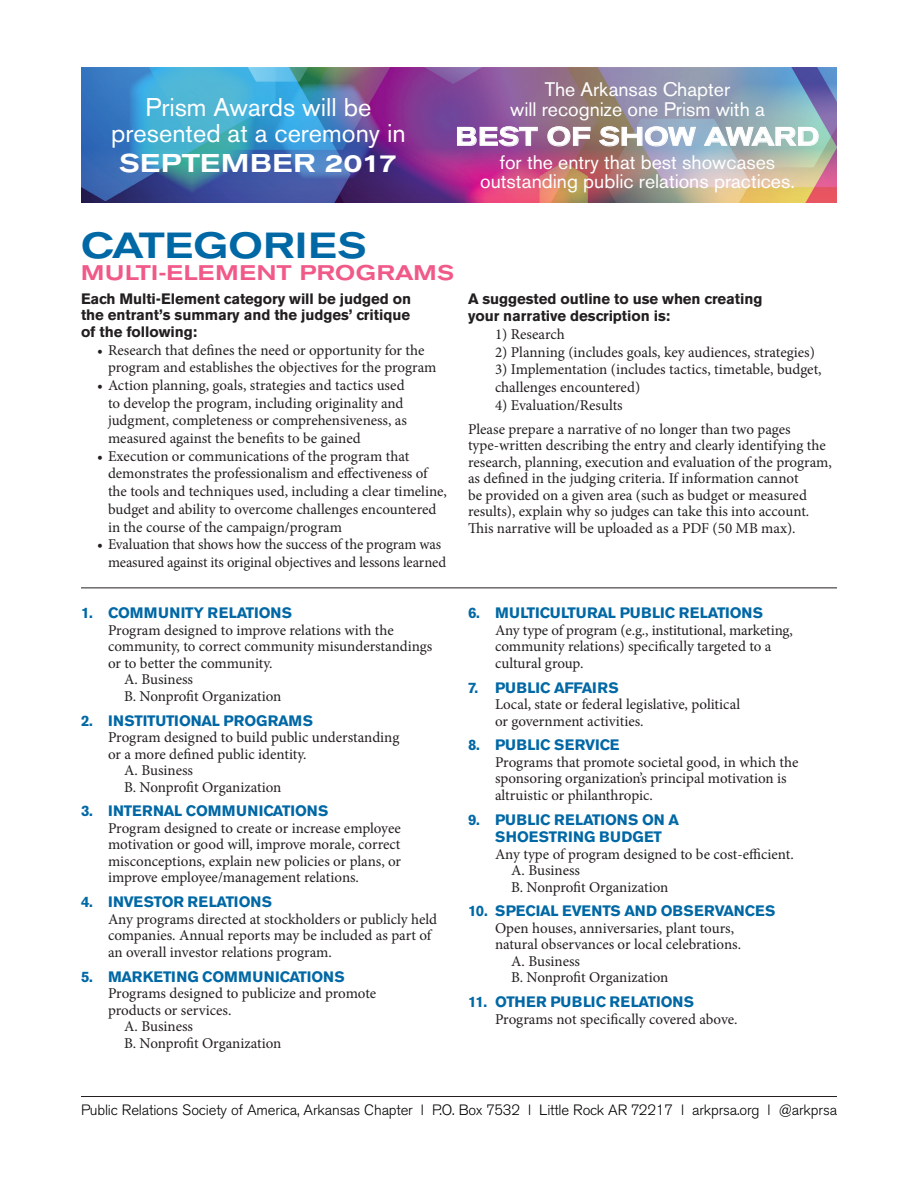
<style>
.page{position:relative;width:918px;height:1188px;background:#fff}
.page>*{position:absolute;margin:0;border:0;box-sizing:border-box;transform-origin:0 0}
.t1{font:500 expanded 36px "Akzidenz Grotesk BE";letter-spacing:.01em;color:#0068a5}
.t2{font:25.5px/25.5px "Akzidenz Grotesk BE";color:#fff;text-align:center}
.t3{font:500 expanded 25.5px "Akzidenz Grotesk BE";letter-spacing:.01em;color:#fff}
.t4{font:500 expanded 21px "Akzidenz Grotesk BE";letter-spacing:.02em;color:#f05988}
.t5{font:19.5px/19.5px "Akzidenz Grotesk BE";color:#fff;text-align:center}
.t6{font:15px/16.5px "Minion Pro";letter-spacing:-.005em;color:#231f20}
.t7{font:700 15px "Akzidenz Grotesk BE";letter-spacing:-.015em;color:#0068a5}
.t8{font:700 15px/16.5px "Akzidenz Grotesk BE";letter-spacing:-.005em;color:#231f20;text-align:justify}
.t9{font:700 15px/17.2px "Akzidenz Grotesk BE";letter-spacing:.005em;color:#0068a5}
.t10{font:300 14.85px "Akzidenz Grotesk BE";letter-spacing:-.01em;color:#000}
</style>
<div class="page">
<img style="left:81px;top:68px;width:756px;height:134px">
<svg style="left:457px;top:126px;width:81px;height:21px;background:#a576b0"></svg>
<svg style="left:547px;top:126px;width:44px;height:21px"></svg>
<svg style="left:599px;top:126px;width:97px;height:21px;background:#a9acb4"></svg>
<svg style="left:704px;top:126px;width:115px;height:21px;background:#acc6c6"></svg>
<hr style="left:81px;top:1096px;width:756px;height:1px;background:#231f20">
<hr style="left:81px;top:588px;width:756px;height:1px;background:#231f20">
<h2 class="t2" style="left:111px;top:94px;width:296px">Prism Awards will be presented at a ceremony in</h2>
<h2 class="t3" style="left:119px;top:148px;width:280px">SEPTEMBER 2017</h2>
<h3 class="t5" style="left:510px;top:80px;width:256px">The Arkansas Chapter<br>will recognize one Prism with a</h3>
<h3 class="t5" style="left:480px;top:152px;width:316px">for the entry that best showcases outstanding public relations practices.</h3>
<h2 class="t3" style="left:456px;top:121px;width:365px">BEST OF SHOW AWARD</h2>
<h1 class="t1" style="left:81px;top:223px;width:287px">CATEGORIES</h1>
<h3 class="t4" style="left:81px;top:260px;width:375px">MULTI-ELEMENT PROGRAMS</h3>
<p class="t8" style="left:81px;top:291px;width:332px">Each Multi-Element category will be judged on the entrant’s summary and the judges’ critique of the following:</p>
<p class="t6" style="left:108px;top:341px;width:330px;line-height:17.7px;text-indent:-11px">• Research that defines the need or opportunity for the program and establishes the objectives for the program</p>
<p class="t6" style="left:108px;top:376px;width:301px;line-height:17.7px;text-indent:-11px">• Action planning, goals, strategies and tactics used to develop the program, including originality and judgment, completeness or comprehensiveness, as measured against the benefits to be gained</p>
<p class="t6" style="left:108px;top:447px;width:340px;line-height:17.7px;text-indent:-11px">• Execution or communications of the program that demonstrates the professionalism and effectiveness of the tools and techniques used, including a clear timeline, budget and ability to overcome challenges encountered in the course of the campaign/program</p>
<p class="t6" style="left:108px;top:536px;width:340px;line-height:17.7px;text-indent:-11px">• Evaluation that shows how the success of the program was measured against its original objectives and lessons learned</p>
<p class="t8" style="left:468px;top:290px;width:296px;line-height:17.2px">A suggested outline to use when creating your narrative description is:</p>
<p class="t6" style="left:495px;top:326px;width:71px">1) Research</p>
<p class="t6" style="left:495px;top:344px;width:322px">2) Planning (includes goals, key audiences, strategies)</p>
<p class="t6" style="left:495px;top:361px;width:328px;line-height:17.7px">3) Implementation (includes tactics, timetable, budget, challenges encountered)</p>
<p class="t6" style="left:468px;top:393px;width:324px;line-height:24px;text-indent:27px">4) Evaluation/Results<br>Please prepare a narrative of no longer than two pages</p>
<p class="t6" style="left:468px;top:437px;width:365px">type-written describing the entry and clearly identifying the research, planning, execution and evaluation of the program, as defined in the judging criteria. If information cannot<br>be provided on a given area (such as budget or measured results), explain why so judges can take this into account.<br>This narrative will be uploaded as a PDF (50 MB max).</p>
<p class="t7" style="left:81px;top:604px;width:213px">1. COMMUNITY RELATIONS</p>
<p class="t6" style="left:108px;top:622px;width:287px">Program designed to improve relations with the</p>
<p class="t6" style="left:108px;top:638px;width:326px">community, to correct community misunderstandings</p>
<p class="t6" style="left:108px;top:655px;width:166px">or to better the community.</p>
<p class="t6" style="left:124px;top:671px;width:70px">A. Business</p>
<p class="t6" style="left:124px;top:688px;width:159px">B. Nonprofit Organization</p>
<p class="t7" style="left:81px;top:712px;width:234px">2. INSTITUTIONAL PROGRAMS</p>
<p class="t6" style="left:108px;top:729px;width:293px">Program designed to build public understanding</p>
<p class="t6" style="left:108px;top:746px;width:200px">or a more defined public identity.</p>
<p class="t6" style="left:124px;top:762px;width:70px">A. Business</p>
<p class="t6" style="left:124px;top:779px;width:159px">B. Nonprofit Organization</p>
<p class="t7" style="left:81px;top:803px;width:249px">3. INTERNAL COMMUNICATIONS</p>
<p class="t6" style="left:108px;top:820px;width:295px;text-align:justify">Program designed to create or increase employee motivation or good will, improve morale, correct misconceptions, explain new policies or plans, or improve employee/management relations.</p>
<p class="t7" style="left:81px;top:893px;width:193px">4. INVESTOR RELATIONS</p>
<p class="t6" style="left:108px;top:911px;width:331px">Any programs directed at stockholders or publicly held companies. Annual reports may be included as part of an overall investor relations program.</p>
<p class="t9" style="left:81px;top:968px;width:265px">5. MARKETING COMMUNICATIONS</p>
<p class="t6" style="left:108px;top:985px;width:270px">Programs designed to publicize and promote</p>
<p class="t6" style="left:108px;top:1002px;width:125px">products or services.</p>
<p class="t6" style="left:124px;top:1018px;width:70px">A. Business</p>
<p class="t6" style="left:124px;top:1035px;width:159px">B. Nonprofit Organization</p>
<p class="t7" style="left:468px;top:604px;width:297px">6. MULTICULTURAL PUBLIC RELATIONS</p>
<p class="t6" style="left:495px;top:622px;width:299px">Any type of program (e.g., institutional, marketing, community relations) specifically targeted to a cultural group.</p>
<p class="t7" style="left:468px;top:679px;width:152px">7. PUBLIC AFFAIRS</p>
<p class="t6" style="left:495px;top:696px;width:247px">Local, state or federal legislative, political or government activities.</p>
<p class="t9" style="left:468px;top:737px;width:153px">8. PUBLIC SERVICE</p>
<p class="t6" style="left:495px;top:754px;width:305px">Programs that promote societal good, in which the sponsoring organization’s principal motivation is altruistic or philanthropic.</p>
<p class="t9" style="left:495px;top:811px;width:186px;text-indent:-27px">9. PUBLIC RELATIONS ON A<br>SHOESTRING BUDGET</p>
<p class="t6" style="left:511px;top:846px;width:284px;text-indent:-16px">Any type of program designed to be cost-efficient.<br>A. Business<br>B. Nonprofit Organization</p>
<p class="t7" style="left:468px;top:902px;width:309px">10. SPECIAL EVENTS AND OBSERVANCES</p>
<p class="t6" style="left:495px;top:920px;width:241px">Open houses, anniversaries, plant tours,</p>
<p class="t6" style="left:495px;top:936px;width:248px">natural observances or local celebrations.</p>
<p class="t6" style="left:511px;top:953px;width:70px">A. Business</p>
<p class="t6" style="left:511px;top:969px;width:159px">B. Nonprofit Organization</p>
<p class="t7" style="left:468px;top:993px;width:228px">11. OTHER PUBLIC RELATIONS</p>
<p class="t6" style="left:495px;top:1011px;width:244px">Programs not specifically covered above.</p>
<p class="t10" style="left:81px;top:1101px;width:758px">Public Relations Society of America, Arkansas Chapter l P.O. Box 7532 l Little Rock AR 72217 l arkprsa.org l @arkprsa</p>
</div>
